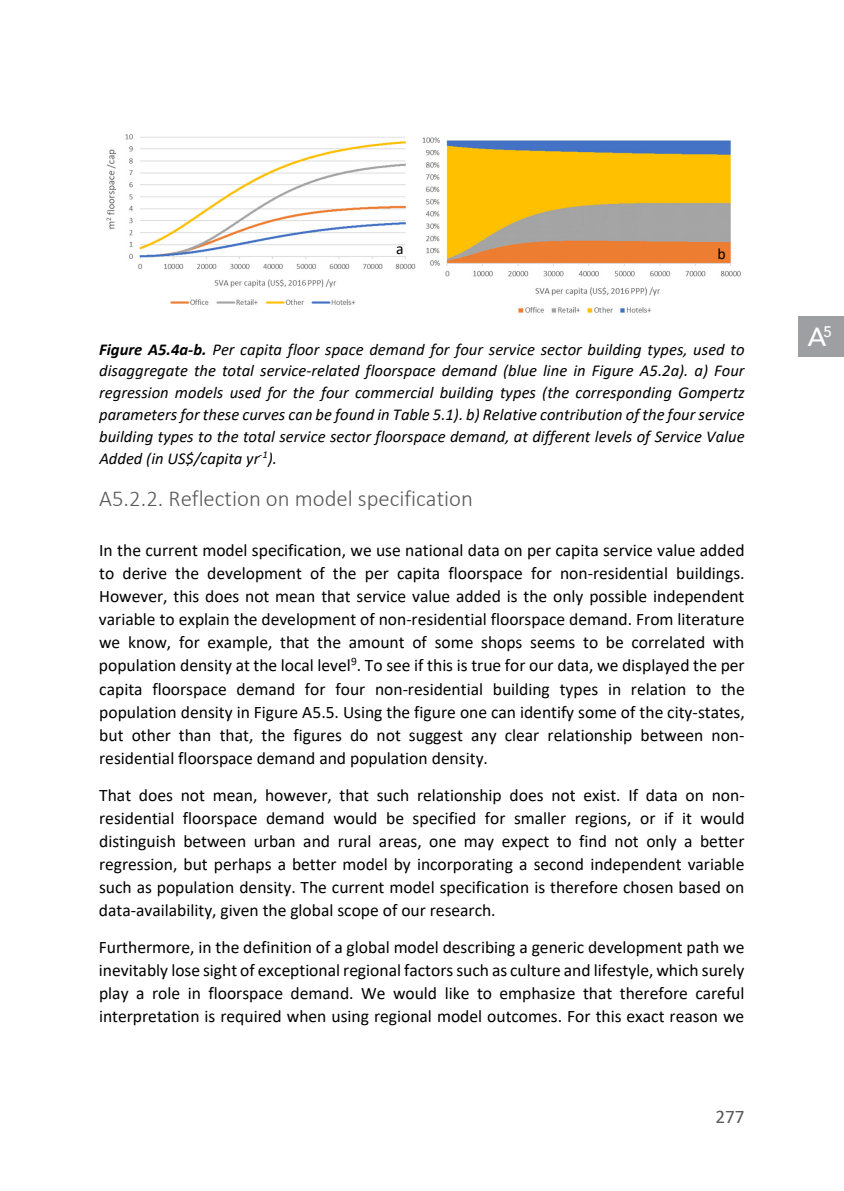
<style>
.page{position:relative;width:844px;height:1191px;background:#fff}
.page>*{position:absolute;margin:0;border:0;box-sizing:border-box;transform-origin:0 0}
.t1{font:500 26.25px "Avenir";color:#fff}
.t2{font:300 22.75px "Calibri";color:#595959}
.t3{font:19.25px "Calibri";color:#595959}
.t4{font:17.5px/23.1px "Calibri";color:#000;text-align:justify}
.t5{font:italic 16.62px/21.9px "Calibri";color:#000;text-align:justify}
.t6{font:15.75px "Calibri";color:#000}
.s1{font-weight:700}
</style>
<div class="page">
<div style="left:798px;top:316px;width:45px;height:41px;background:#9d9fa2"></div>
<img style="left:106px;top:134px;width:635px;height:179px">
<p class="t6" style="left:396px;top:238px;width:9px">a</p>
<p class="t6" style="left:717px;top:243px;width:10px">b</p>
<p class="t5" style="left:99px;top:337px;width:647px"><span class="s1">Figure A5.4a‐b.</span> Per capita floor space demand for four service sector building types, used to disaggregate the total service‐related floorspace demand (blue line in Figure A5.2a). a) Four regression models used for the four commercial building types (the corresponding Gompertz parameters for these curves can be found in Table 5.1). b) Relative contribution of the four service building types to the total service sector floorspace demand, at different levels of Service Value Added (in US$/capita yr<sup>‐1</sup>).</p>
<h2 class="t2" style="left:99px;top:484px;width:375px">A5.2.2. Reflection on model specification</h2>
<p class="t4" style="left:99px;top:538px;width:647px">In the current model specification, we use national data on per capita service value added to derive the development of the per capita floorspace for non‐residential buildings.<br>However, this does not mean that service value added is the only possible independent variable to explain the development of non‐residential floorspace demand. From literature we know, for example, that the amount of some shops seems to be correlated with population density at the local level<sup>9</sup>. To see if this is true for our data, we displayed the per capita floorspace demand for four non‐residential building types in relation to the population density in Figure A5.5. Using the figure one can identify some of the city‐states, but other than that, the figures do not suggest any clear relationship between non‐ residential floorspace demand and population density.</p>
<p class="t4" style="left:99px;top:783px;width:647px">That does not mean, however, that such relationship does not exist. If data on non‐ residential floorspace demand would be specified for smaller regions, or if it would distinguish between urban and rural areas, one may expect to find not only a better regression, but perhaps a better model by incorporating a second independent variable such as population density. The current model specification is therefore chosen based on data‐availability, given the global scope of our research.</p>
<p class="t4" style="left:99px;top:935px;width:647px">Furthermore, in the definition of a global model describing a generic development path we inevitably lose sight of exceptional regional factors such as culture and lifestyle, which surely play a role in floorspace demand. We would like to emphasize that therefore careful interpretation is required when using regional model outcomes. For this exact reason we</p>
<p class="t3" style="left:715px;top:1103px;width:31px">277</p>
<h1 class="t1" style="left:807px;top:314px;width:26px">A<sup>5</sup></h1>
</div>
